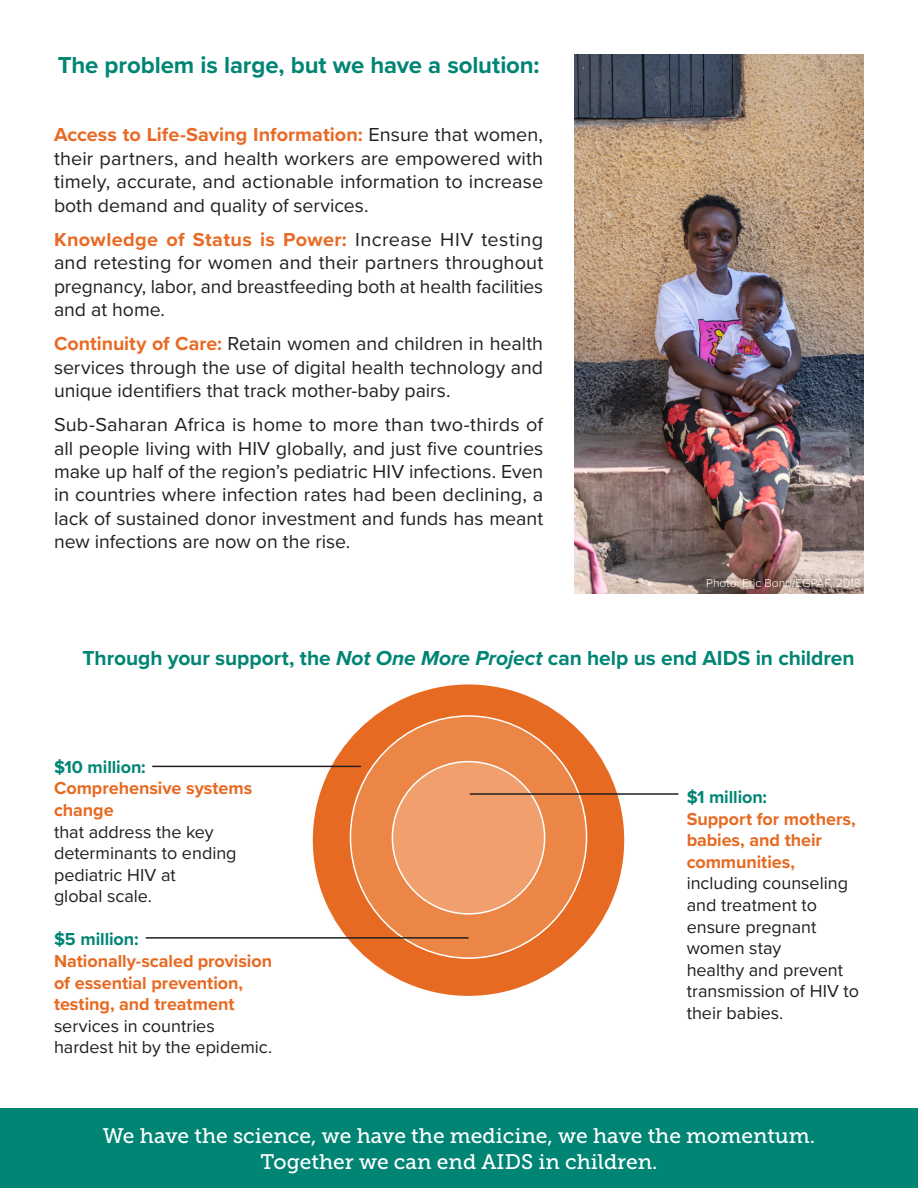
<style>
.page{position:relative;width:918px;height:1188px;background:#fff}
.page>*{position:absolute;margin:0;border:0;box-sizing:border-box;transform-origin:0 0}
.Body{font:700 24px "Proxima Nova";letter-spacing:-.005em;color:#008575}
.t1{font:21px/25.2px "Museo Slab 500";color:#fff;text-align:center}
.Body-2{font:700 21px "Proxima Nova";letter-spacing:-.005em;color:#008575}
.Body-3{font:19.5px/23.4px "Proxima Nova";color:#231f20;text-align:justify}
.Body-4{font:18px/21.6px "Proxima Nova";color:#231f20}
.Body-5{font:700 18px/21.6px "Proxima Nova";letter-spacing:-.005em;color:#e76a22}
.t2{font:300 12px "Proxima Nova";color:#fff}
.s1{font-weight:700;color:#e86a24}
.s2{font-style:italic}
.s3{font-weight:700;color:#008575}
.s4{font-weight:700;color:#e76a22}
.s5{color:#008575}
.s6{font-weight:400;color:#231f20}
</style>
<div class="page">
<div style="left:0;top:1108px;width:918px;height:80px;background:#008575"></div>
<div style="left:312px;top:684px;width:313px;height:313px;background:#e76a22;border-radius:50%"></div>
<div style="left:350px;top:716px;width:237px;height:242px;background:#eb8646;border-radius:50%"></div>
<div style="left:392px;top:762px;width:153px;height:152px;background:#f1a06d;border-radius:50%"></div>
<hr style="left:152px;top:766px;width:209px;height:1px;background:#231f20">
<hr style="left:146px;top:937px;width:323px;height:2px;background:#231f20">
<hr style="left:470px;top:793px;width:208px;height:2px;background:#231f20">
<img style="left:574px;top:54px;width:290px;height:540px">
<p class="Body" style="left:58px;top:47px;width:483px">The problem is large, but we have a solution:</p>
<p class="Body-3" style="left:54px;top:122px;width:491px"><span class="s1">Access to Life-Saving Information:</span> Ensure that women, their partners, and health workers are empowered with timely, accurate, and actionable information to increase both demand and quality of services.</p>
<p class="Body-3" style="left:54px;top:227px;width:491px"><span class="s1">Knowledge of Status is Power:</span> Increase HIV testing and retesting for women and their partners throughout pregnancy, labor, and breastfeeding both at health facilities and at home.</p>
<p class="Body-3" style="left:54px;top:331px;width:491px"><span class="s1">Continuity of Care:</span> Retain women and children in health services through the use of digital health technology and unique identifiers that track mother-baby pairs.</p>
<p class="Body-3" style="left:54px;top:412px;width:491px">Sub-Saharan Africa is home to more than two-thirds of all people living with HIV globally, and just five countries make up half of the region’s pediatric HIV infections. Even in countries where infection rates had been declining, a lack of sustained donor investment and funds has meant new infections are now on the rise.</p>
<p class="t2" style="left:706px;top:574px;width:156px">Photo: Eric Bond/EGPAF, 2018</p>
<p class="Body-2" style="left:83px;top:643px;width:773px">Through your support, the <span class="s2">Not One More Project</span> can help us end AIDS in children</p>
<p class="Body-4" style="left:54px;top:755px;width:200px"><span class="s3">$10 million:<br></span><span class="s4">Comprehensive systems change<br></span>that address the key determinants to ending pediatric HIV at<br>global scale.</p>
<p class="Body-5" style="left:54px;top:928px;width:220px"><span class="s5">$5 million:<br></span>Nationally-scaled provision of essential prevention, testing, and treatment <span class="s6">services in countries hardest hit by the epidemic.</span></p>
<p class="Body-4" style="left:687px;top:785px;width:174px"><span class="s3">$1 million:<br></span><span class="s4">Support for mothers, babies, and their communities, </span>including counseling and treatment to ensure pregnant women stay<br>healthy and prevent transmission of HIV to their babies.</p>
<p class="t1" style="left:103px;top:1124px;width:714px">We have the science, we have the medicine, we have the momentum.<br>Together we can end AIDS in children.</p>
</div>
